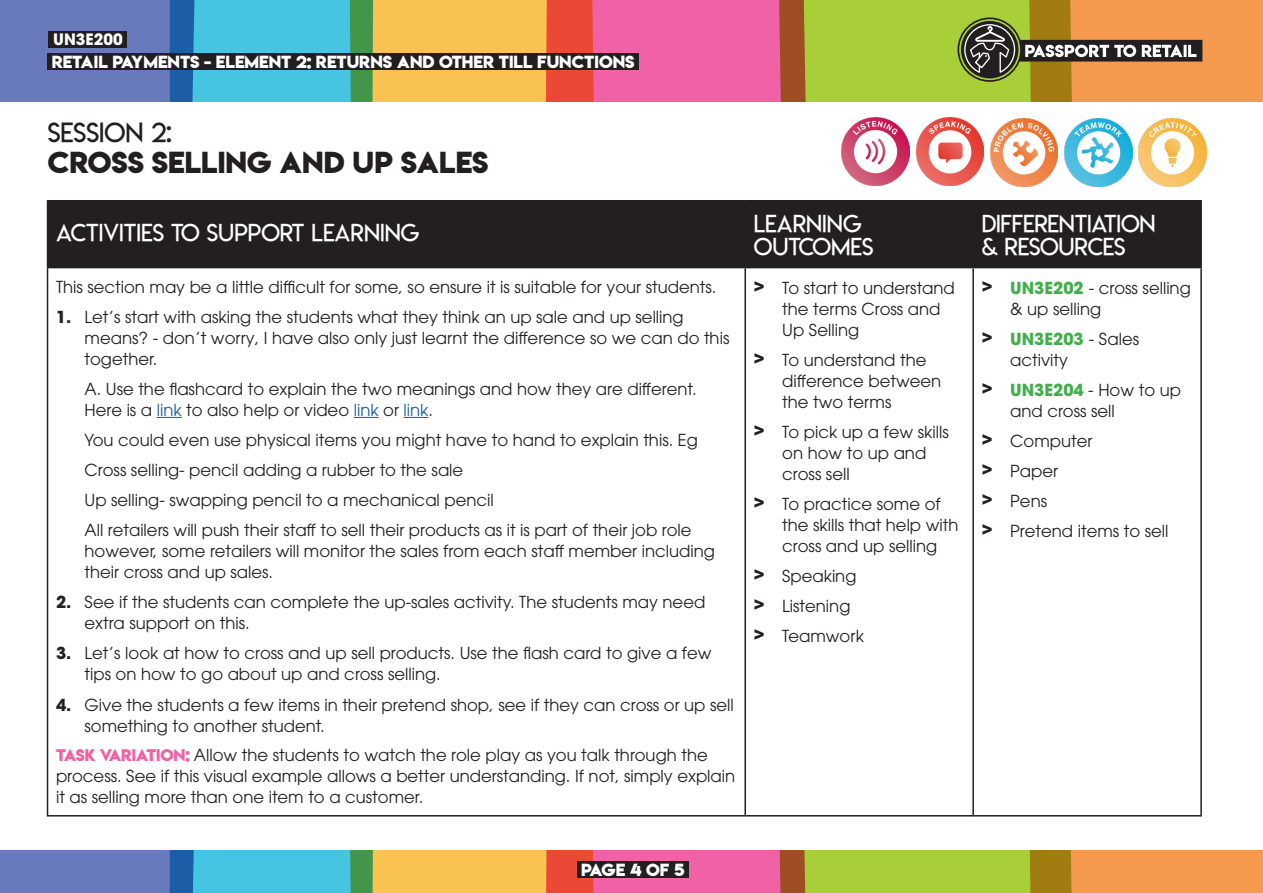
<style>
.page{position:relative;width:1263px;height:893px;background:#fff}
.page>*{position:absolute;margin:0;border:0;box-sizing:border-box;transform-origin:0 0}
.t1{font:27px/30px "Lemon Milkbold";color:#231f20}
.t2{font:24px/22.5px "Lemon Milklight";color:#fff}
.t3{font:16.5px/21px "ITC Avant Garde Pro";color:#231f20}
.t4{font:15.6px "Lemon Milkbold";color:#fff}
.t5{font:700 15.6px "ITC Avant Garde Pro";color:#fff}
.s1{font-family:"Lemon Milklight"}
.s2{font-weight:700}
.s3{color:#175d9e}
.s4{font-family:"Lemon Milkbold";font-size:15px;color:#f061a5}
.s5{font-weight:700;color:#40ae49}
</style>
<div class="page">
<div style="left:48px;top:201px;width:1152px;height:66px;background:#231f20"></div>
<hr style="left:47px;top:200px;width:698px;height:1px;background:#231f20">
<hr style="left:47px;top:201px;width:1px;height:66px;background:#231f20">
<hr style="left:745px;top:200px;width:228px;height:1px;background:#231f20">
<hr style="left:744px;top:201px;width:2px;height:66px;background:#231f20">
<hr style="left:973px;top:200px;width:229px;height:1px;background:#231f20">
<hr style="left:972px;top:201px;width:2px;height:66px;background:#231f20">
<hr style="left:1200px;top:201px;width:2px;height:66px;background:#231f20">
<hr style="left:47px;top:267px;width:698px;height:1px;background:#231f20">
<hr style="left:47px;top:268px;width:1px;height:547px;background:#231f20">
<hr style="left:745px;top:267px;width:228px;height:1px;background:#231f20">
<hr style="left:744px;top:268px;width:2px;height:547px;background:#231f20">
<hr style="left:973px;top:267px;width:229px;height:1px;background:#231f20">
<hr style="left:972px;top:268px;width:2px;height:547px;background:#231f20">
<hr style="left:1200px;top:268px;width:2px;height:547px;background:#231f20">
<hr style="left:47px;top:815px;width:698px;height:1px;background:#231f20">
<hr style="left:745px;top:815px;width:228px;height:1px;background:#231f20">
<hr style="left:973px;top:815px;width:229px;height:1px;background:#231f20">
<svg style="left:157px;top:417px;width:25px;height:1px"></svg>
<svg style="left:354px;top:417px;width:25px;height:1px"></svg>
<svg style="left:404px;top:417px;width:25px;height:1px"></svg>
<svg style="left:0;top:851px;width:1263px;height:42px;background:#af9c75"></svg>
<div style="left:577px;top:862px;width:112px;height:16px;background:#231f20"></div>
<svg style="left:0;top:0;width:1263px;height:102px;background:#ae9574"></svg>
<img style="left:1138px;top:119px;width:68px;height:67px">
<img style="left:990px;top:119px;width:68px;height:67px">
<img style="left:1064px;top:119px;width:68px;height:67px">
<img style="left:842px;top:118px;width:67px;height:67px">
<img style="left:916px;top:118px;width:67px;height:67px">
<div style="left:48px;top:53px;width:591px;height:17px;background:#231f20"></div>
<div style="left:49px;top:31px;width:78px;height:17px;background:#231f20"></div>
<p class="t5" style="left:53px;top:29px;width:71px">UN3E200</p>
<p class="t5" style="left:76px;top:29px;width:47px">Ind 1</p>
<p class="t4" style="left:52px;top:50px;width:584px">RETAIL PAYMENTS - ELEMENT 2: RETURNS AND OTHER TILL FUNCTIONS</p>
<p class="t1" style="left:48px;top:117px;width:442px"><span class="s1">SESSION 2:<br></span>CROSS SELLING AND UP SALES</p>
<p class="t2" style="left:56px;top:221px;width:365px">ACTIVITIES TO SUPPORT LEARNING</p>
<p class="t2" style="left:754px;top:213px;width:121px">LEARNING<br>OUTCOMES</p>
<p class="t2" style="left:982px;top:213px;width:175px">DIFFERENTIATION &amp; RESOURCES</p>
<p class="t3" style="left:56px;top:276px;width:662px">This section may be a little difficult for some, so ensure it is suitable for your students.</p>
<p class="t3" style="left:85px;top:306px;width:646px;text-indent:-28px"><span class="s2">1.</span> Let’s start with asking the students what they think an up sale and up selling means? - don’t worry, I have also only just learnt the difference so we can do this together.</p>
<p class="t3" style="left:85px;top:378px;width:613px">A. Use the flashcard to explain the two meanings and how they are different.<br>Here is a <span class="s3">link</span> to also help or video <span class="s3">link</span> or <span class="s3">link</span>.</p>
<p class="t3" style="left:85px;top:429px;width:615px">You could even use physical items you might have to hand to explain this. Eg</p>
<p class="t3" style="left:85px;top:459px;width:380px">Cross selling- pencil adding a rubber to the sale</p>
<p class="t3" style="left:85px;top:489px;width:411px">Up selling- swapping pencil to a mechanical pencil</p>
<p class="t3" style="left:85px;top:519px;width:632px">All retailers will push their staff to sell their products as it is part of their job role however, some retailers will monitor the sales from each staff member including their cross and up sales.</p>
<p class="t3" style="left:85px;top:592px;width:622px;text-indent:-28px"><span class="s2">2.</span> See if the students can complete the up-sales activity. The students may need extra support on this.</p>
<p class="t3" style="left:85px;top:643px;width:628px;text-indent:-28px"><span class="s2">3.</span> Let’s look at how to cross and up sell products. Use the flash card to give a few tips on how to go about up and cross selling.</p>
<p class="t3" style="left:85px;top:694px;width:651px;text-indent:-28px"><span class="s2">4.</span> Give the students a few items in their pretend shop, see if they can cross or up sell something to another student.</p>
<p class="t3" style="left:56px;top:744px;width:681px"><span class="s4">TASK VARIATION:</span> Allow the students to watch the role play as you talk through the process. See if this visual example allows a better understanding. If not, simply explain it as selling more than one item to a customer.</p>
<p class="t3" style="left:782px;top:277px;width:174px;text-indent:-29px"><sup>&gt;</sup> To start to understand the terms Cross and<br>Up Selling</p>
<p class="t3" style="left:782px;top:349px;width:161px;text-indent:-29px"><sup>&gt;</sup> To understand the difference between the two terms</p>
<p class="t3" style="left:782px;top:421px;width:168px;text-indent:-29px"><sup>&gt;</sup> To pick up a few skills on how to up and cross sell</p>
<p class="t3" style="left:782px;top:493px;width:178px;text-indent:-29px"><sup>&gt;</sup> To practice some of the skills that help with cross and up selling</p>
<p class="t3" style="left:754px;top:565px;width:104px"><sup>&gt;</sup> Speaking</p>
<p class="t3" style="left:754px;top:595px;width:98px"><sup>&gt;</sup> Listening</p>
<p class="t3" style="left:754px;top:626px;width:112px"><sup>&gt;</sup> Teamwork</p>
<p class="t3" style="left:1010px;top:277px;width:182px;text-indent:-28px"><sup>&gt;</sup> <span class="s5">UN3E202</span> - cross selling &amp; up selling</p>
<p class="t3" style="left:1010px;top:328px;width:130px;text-indent:-28px"><sup>&gt;</sup> <span class="s5">UN3E203</span> - Sales activity</p>
<p class="t3" style="left:1010px;top:379px;width:172px;text-indent:-28px"><sup>&gt;</sup> <span class="s5">UN3E204</span> - How to up and cross sell</p>
<p class="t3" style="left:982px;top:430px;width:112px"><sup>&gt;</sup> Computer</p>
<p class="t3" style="left:982px;top:460px;width:78px"><sup>&gt;</sup> Paper</p>
<p class="t3" style="left:982px;top:490px;width:67px"><sup>&gt;</sup> Pens</p>
<p class="t3" style="left:982px;top:521px;width:188px"><sup>&gt;</sup> Pretend items to sell</p>
<p class="t4" style="left:581px;top:859px;width:105px">PAGE 4 OF 5</p>
</div>
